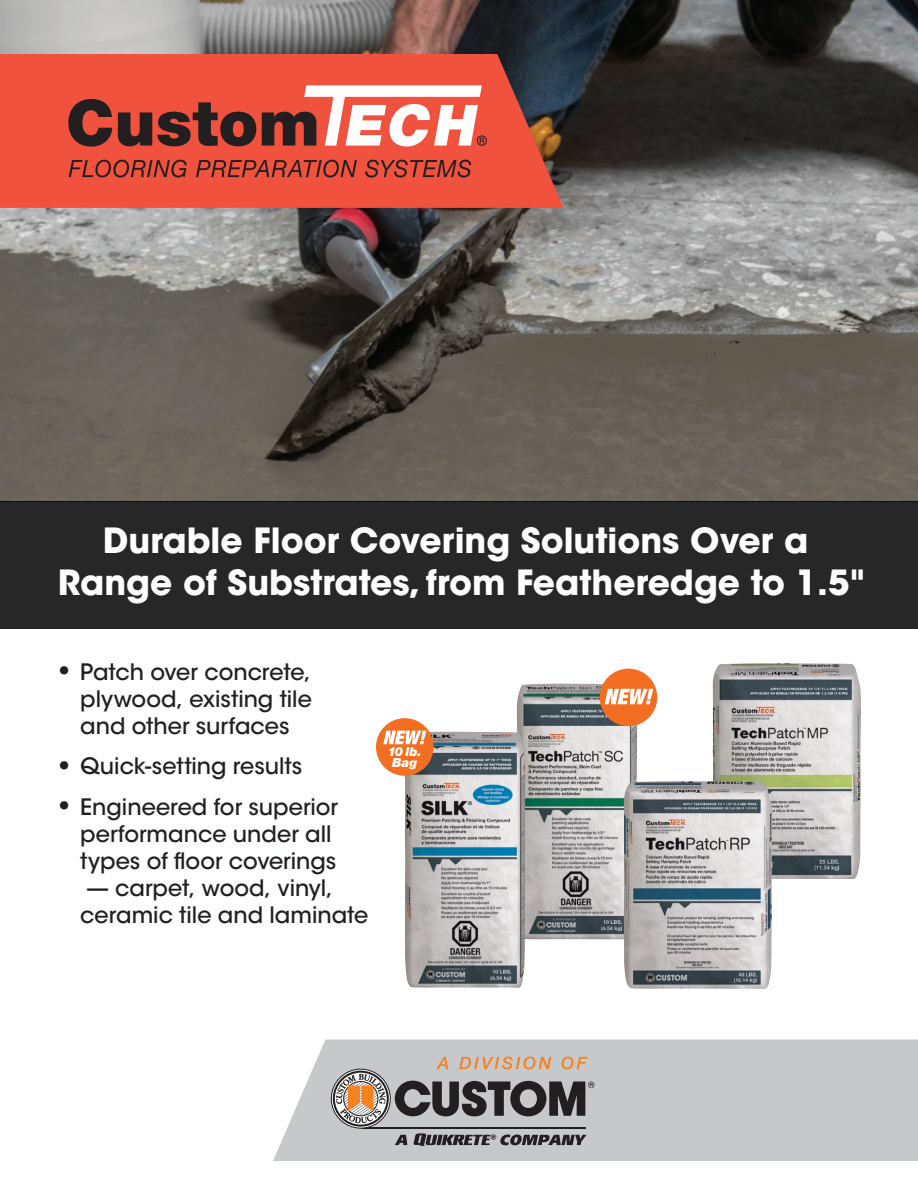
<style>
.page{position:relative;width:918px;height:1188px;background:#fff}
.page>*{position:absolute;margin:0;border:0;box-sizing:border-box;transform-origin:0 0}
.t1{font:700 34.5px "ITC Avant Garde Std";color:#fff}
.t2{font:500 22.5px/27px "ITC Avant Garde Std";color:#231f20}
.t3{font:italic 900 12.6px/10.4px "Helvetica Neue LT Std";letter-spacing:-.005em;color:#fff;text-align:center}
.s1{font-size:33.75px}
</style>
<div class="page">
<img style="left:0;top:0;width:918px;height:501px">
<div style="left:0;top:501px;width:918px;height:127px;background:#272727"></div>
<svg style="left:0;top:54px;width:564px;height:154px;background:#df503d"></svg>
<svg style="left:68px;top:99px;width:44px;height:48px;background:#78342c"></svg>
<svg style="left:118px;top:102px;width:138px;height:44px;background:#81362d"></svg>
<svg style="left:262px;top:85px;width:225px;height:62px"></svg>
<svg style="left:69px;top:160px;width:118px;height:18px;background:#b14234"></svg>
<svg style="left:196px;top:160px;width:161px;height:18px;background:#b04234"></svg>
<svg style="left:365px;top:160px;width:106px;height:18px;background:#b04234"></svg>
<div style="left:273px;top:1040px;width:645px;height:121px;background:#c7c8ca"></div>
<svg style="left:436px;top:1057px;width:12px;height:12px"></svg>
<svg style="left:459px;top:1057px;width:92px;height:12px"></svg>
<svg style="left:562px;top:1057px;width:26px;height:12px"></svg>
<hr style="left:361px;top:1127px;width:224px;height:1px;background:#231f20">
<svg style="left:331px;top:1069px;width:59px;height:59px"></svg>
<div style="left:331px;top:1069px;width:60px;height:59px;border:1px solid #231f20;border-radius:50%"></div>
<svg style="left:395px;top:1081px;width:200px;height:35px;background:#656365"></svg>
<div style="left:333px;top:1071px;width:56px;height:56px;border:2px solid #231f20;border-radius:50%"></div>
<svg style="left:336px;top:1074px;width:49px;height:49px"></svg>
<svg style="left:395px;top:1135px;width:12px;height:10px"></svg>
<svg style="left:414px;top:1133px;width:172px;height:13px;background:#716f71"></svg>
<img style="left:517px;top:683px;width:120px;height:257px">
<img style="left:713px;top:663px;width:148px;height:216px">
<div style="left:600px;top:669px;width:57px;height:57px;background:#f36e21;border-radius:50%"></div>
<svg style="left:605px;top:689px;width:48px;height:15px"></svg>
<img style="left:624px;top:781px;width:148px;height:208px">
<img style="left:405px;top:732px;width:120px;height:256px">
<div style="left:376px;top:718px;width:58px;height:58px;background:#f36e21;border-radius:50%"></div>
<svg style="left:383px;top:731px;width:43px;height:13px"></svg>
<p class="t1" style="left:103px;top:518px;width:707px">Durable Floor Covering Solutions Over a</p>
<p class="t1" style="left:58px;top:560px;width:809px">Range of Substrates, from Featheredge to 1.5"</p>
<p class="t2" style="left:80px;top:658px;width:233px;text-align:justify;text-indent:-26px"><span class="s1">•</span> Patch over concrete, plywood, existing tile and other surfaces</p>
<p class="t2" style="left:54px;top:753px;width:249px"><span class="s1">•</span> Quick-setting results</p>
<p class="t2" style="left:80px;top:793px;width:259px;text-indent:-26px"><span class="s1">•</span> Engineered for superior performance under all types of floor coverings</p>
<p class="t2" style="left:80px;top:874px;width:290px">— carpet, wood, vinyl, ceramic tile and laminate</p>
<p class="t3" style="left:388px;top:746px;width:35px">10 lb.<br>Bag</p>
</div>
